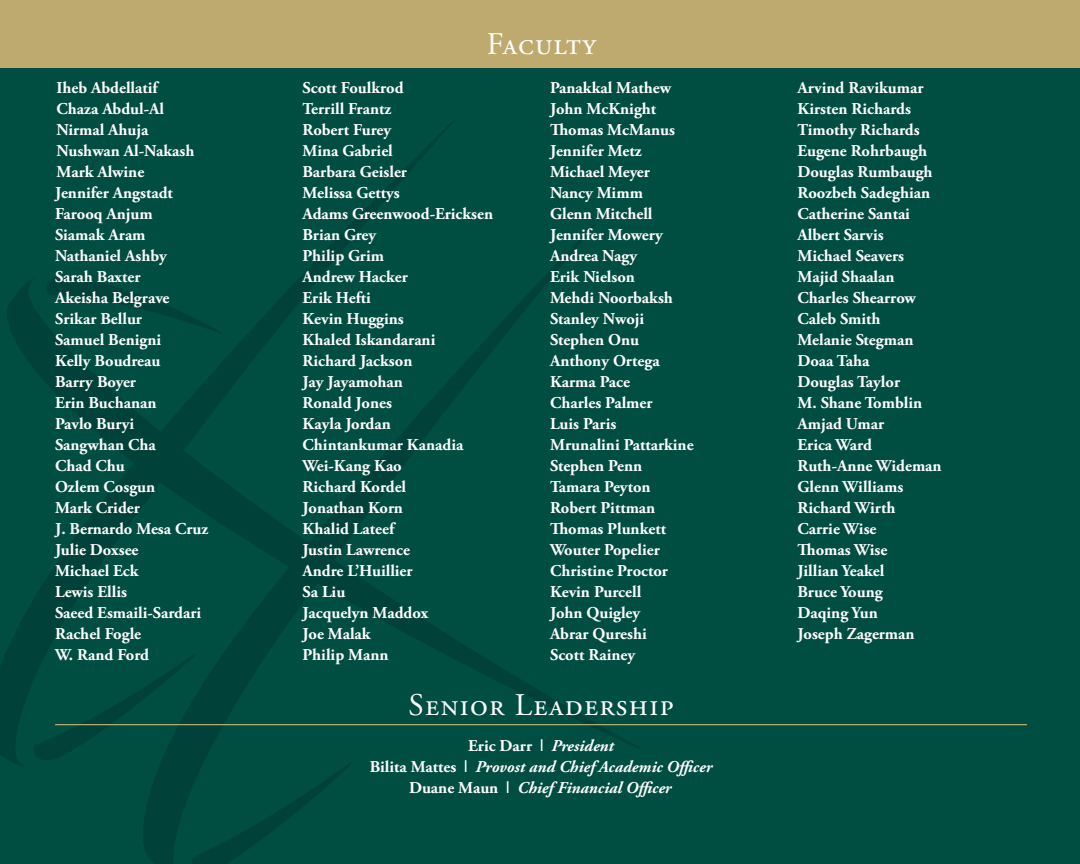
<style>
.page{position:relative;width:1080px;height:864px;background:#004d42}
.page>*{position:absolute;margin:0;border:0;box-sizing:border-box;transform-origin:0 0}
.Headers{font:31.5px "Adobe Garamond Pro";letter-spacing:.04em;color:#fff}
.Degree_heads_-_green{font:700 16.5px "Adobe Garamond Pro";color:#fff}
.Degree_heads_-_green-2{font:italic 700 16.5px "Adobe Garamond Pro";color:#fff}
.s1{font-style:normal}
.s2{font-family:"Helvetica Neue LT Std";font-weight:400;font-style:normal;font-stretch:condensed}
</style>
<div class="page">
<svg style="left:0;top:121px;width:641px;height:645px"></svg>
<svg style="left:44px;top:276px;width:178px;height:58px"></svg>
<svg style="left:32px;top:654px;width:320px;height:210px"></svg>
<div style="left:648px;top:0;width:432px;height:68px;background:#beaa6e"></div>
<div style="left:0;top:0;width:648px;height:68px;background:#beaa6e"></div>
<hr style="left:55px;top:724px;width:972px;height:1px;background:#ccb576">
<p class="Degree_heads_-_green" style="left:57px;top:78px;width:103px">Iheb Abdellatif</p>
<p class="Degree_heads_-_green" style="left:57px;top:99px;width:109px">Chaza Abdul-Al</p>
<p class="Degree_heads_-_green" style="left:57px;top:120px;width:93px">Nirmal Ahuja</p>
<p class="Degree_heads_-_green" style="left:57px;top:141px;width:139px">Nushwan Al-Nakash</p>
<p class="Degree_heads_-_green" style="left:57px;top:162px;width:89px">Mark Alwine</p>
<p class="Degree_heads_-_green" style="left:55px;top:183px;width:119px">Jennifer Angstadt</p>
<p class="Degree_heads_-_green" style="left:55px;top:204px;width:99px">Farooq Anjum</p>
<p class="Degree_heads_-_green" style="left:55px;top:225px;width:92px">Siamak Aram</p>
<p class="Degree_heads_-_green" style="left:55px;top:246px;width:113px">Nathaniel Ashby</p>
<p class="Degree_heads_-_green" style="left:55px;top:267px;width:87px">Sarah Baxter</p>
<p class="Degree_heads_-_green" style="left:55px;top:288px;width:116px">Akeisha Belgrave</p>
<p class="Degree_heads_-_green" style="left:55px;top:309px;width:89px">Srikar Bellur</p>
<p class="Degree_heads_-_green" style="left:55px;top:330px;width:108px">Samuel Benigni</p>
<p class="Degree_heads_-_green" style="left:55px;top:351px;width:107px">Kelly Boudreau</p>
<p class="Degree_heads_-_green" style="left:55px;top:372px;width:83px">Barry Boyer</p>
<p class="Degree_heads_-_green" style="left:55px;top:393px;width:103px">Erin Buchanan</p>
<p class="Degree_heads_-_green" style="left:55px;top:414px;width:81px">Pavlo Buryi</p>
<p class="Degree_heads_-_green" style="left:55px;top:435px;width:102px">Sangwhan Cha</p>
<p class="Degree_heads_-_green" style="left:55px;top:456px;width:71px">Chad Chu</p>
<p class="Degree_heads_-_green" style="left:55px;top:477px;width:102px">Ozlem Cosgun</p>
<p class="Degree_heads_-_green" style="left:55px;top:498px;width:86px">Mark Crider</p>
<p class="Degree_heads_-_green" style="left:55px;top:519px;width:155px">J. Bernardo Mesa Cruz</p>
<p class="Degree_heads_-_green" style="left:55px;top:540px;width:85px">Julie Doxsee</p>
<p class="Degree_heads_-_green" style="left:55px;top:561px;width:85px">Michael Eck</p>
<p class="Degree_heads_-_green" style="left:55px;top:582px;width:73px">Lewis Ellis</p>
<p class="Degree_heads_-_green" style="left:55px;top:603px;width:148px">Saeed Esmaili-Sardari</p>
<p class="Degree_heads_-_green" style="left:55px;top:624px;width:88px">Rachel Fogle</p>
<p class="Degree_heads_-_green" style="left:55px;top:645px;width:95px">W. Rand Ford</p>
<p class="Headers" style="left:487px;top:25px;width:111px">Faculty</p>
<p class="Degree_heads_-_green" style="left:303px;top:78px;width:103px">Scott Foulkrod</p>
<p class="Degree_heads_-_green" style="left:303px;top:99px;width:90px">Terrill Frantz</p>
<p class="Degree_heads_-_green" style="left:303px;top:120px;width:90px">Robert Furey</p>
<p class="Degree_heads_-_green" style="left:303px;top:141px;width:92px">Mina Gabriel</p>
<p class="Degree_heads_-_green" style="left:303px;top:162px;width:106px">Barbara Geisler</p>
<p class="Degree_heads_-_green" style="left:303px;top:183px;width:99px">Melissa Gettys</p>
<p class="Degree_heads_-_green" style="left:303px;top:204px;width:192px">Adams Greenwood-Ericksen</p>
<p class="Degree_heads_-_green" style="left:303px;top:225px;width:75px">Brian Grey</p>
<p class="Degree_heads_-_green" style="left:303px;top:246px;width:83px">Philip Grim</p>
<p class="Degree_heads_-_green" style="left:303px;top:267px;width:107px">Andrew Hacker</p>
<p class="Degree_heads_-_green" style="left:303px;top:288px;width:70px">Erik Hefti</p>
<p class="Degree_heads_-_green" style="left:303px;top:309px;width:103px">Kevin Huggins</p>
<p class="Degree_heads_-_green" style="left:303px;top:330px;width:134px">Khaled Iskandarani</p>
<p class="Degree_heads_-_green" style="left:303px;top:351px;width:111px">Richard Jackson</p>
<p class="Degree_heads_-_green" style="left:303px;top:372px;width:102px">Jay Jayamohan</p>
<p class="Degree_heads_-_green" style="left:303px;top:393px;width:91px">Ronald Jones</p>
<p class="Degree_heads_-_green" style="left:303px;top:414px;width:90px">Kayla Jordan</p>
<p class="Degree_heads_-_green" style="left:303px;top:435px;width:162px">Chintankumar Kanadia</p>
<p class="Degree_heads_-_green" style="left:303px;top:456px;width:101px">Wei-Kang Kao</p>
<p class="Degree_heads_-_green" style="left:303px;top:477px;width:105px">Richard Kordel</p>
<p class="Degree_heads_-_green" style="left:303px;top:498px;width:102px">Jonathan Korn</p>
<p class="Degree_heads_-_green" style="left:303px;top:519px;width:93px">Khalid Lateef</p>
<p class="Degree_heads_-_green" style="left:303px;top:540px;width:109px">Justin Lawrence</p>
<p class="Degree_heads_-_green" style="left:303px;top:561px;width:112px">Andre L’Huillier</p>
<p class="Degree_heads_-_green" style="left:303px;top:582px;width:44px">Sa Liu</p>
<p class="Degree_heads_-_green" style="left:303px;top:603px;width:127px">Jacquelyn Maddox</p>
<p class="Degree_heads_-_green" style="left:303px;top:624px;width:70px">Joe Malak</p>
<p class="Degree_heads_-_green" style="left:303px;top:645px;width:87px">Philip Mann</p>
<p class="Degree_heads_-_green" style="left:550px;top:78px;width:122px">Panakkal Mathew</p>
<p class="Degree_heads_-_green" style="left:550px;top:99px;width:108px">John McKnight</p>
<p class="Degree_heads_-_green" style="left:550px;top:120px;width:127px">Thomas McManus</p>
<p class="Degree_heads_-_green" style="left:550px;top:141px;width:93px">Jennifer Metz</p>
<p class="Degree_heads_-_green" style="left:550px;top:162px;width:101px">Michael Meyer</p>
<p class="Degree_heads_-_green" style="left:550px;top:183px;width:94px">Nancy Mimm</p>
<p class="Degree_heads_-_green" style="left:550px;top:204px;width:104px">Glenn Mitchell</p>
<p class="Degree_heads_-_green" style="left:550px;top:225px;width:114px">Jennifer Mowery</p>
<p class="Degree_heads_-_green" style="left:550px;top:246px;width:89px">Andrea Nagy</p>
<p class="Degree_heads_-_green" style="left:550px;top:267px;width:86px">Erik Nielson</p>
<p class="Degree_heads_-_green" style="left:550px;top:288px;width:124px">Mehdi Noorbaksh</p>
<p class="Degree_heads_-_green" style="left:550px;top:309px;width:96px">Stanley Nwoji</p>
<p class="Degree_heads_-_green" style="left:550px;top:330px;width:91px">Stephen Onu</p>
<p class="Degree_heads_-_green" style="left:550px;top:351px;width:111px">Anthony Ortega</p>
<p class="Degree_heads_-_green" style="left:550px;top:372px;width:81px">Karma Pace</p>
<p class="Degree_heads_-_green" style="left:550px;top:393px;width:104px">Charles Palmer</p>
<p class="Degree_heads_-_green" style="left:550px;top:414px;width:68px">Luis Paris</p>
<p class="Degree_heads_-_green" style="left:550px;top:435px;width:145px">Mrunalini Pattarkine</p>
<p class="Degree_heads_-_green" style="left:550px;top:456px;width:94px">Stephen Penn</p>
<p class="Degree_heads_-_green" style="left:550px;top:477px;width:102px">Tamara Peyton</p>
<p class="Degree_heads_-_green" style="left:550px;top:498px;width:107px">Robert Pittman</p>
<p class="Degree_heads_-_green" style="left:550px;top:519px;width:118px">Thomas Plunkett</p>
<p class="Degree_heads_-_green" style="left:550px;top:540px;width:111px">Wouter Popelier</p>
<p class="Degree_heads_-_green" style="left:550px;top:561px;width:119px">Christine Proctor</p>
<p class="Degree_heads_-_green" style="left:550px;top:582px;width:93px">Kevin Purcell</p>
<p class="Degree_heads_-_green" style="left:550px;top:603px;width:92px">John Quigley</p>
<p class="Degree_heads_-_green" style="left:550px;top:624px;width:98px">Abrar Qureshi</p>
<p class="Degree_heads_-_green" style="left:550px;top:645px;width:87px">Scott Rainey</p>
<p class="Headers" style="left:408px;top:686px;width:267px">Senior Leadership</p>
<p class="Degree_heads_-_green-2" style="left:468px;top:736px;width:147px"><span class="s1">Eric Darr</span> <span class="s2">I</span> President</p>
<p class="Degree_heads_-_green-2" style="left:370px;top:757px;width:344px"><span class="s1">Bilita Mattes</span> <span class="s2">I</span> Provost and Chief Academic Officer</p>
<p class="Degree_heads_-_green-2" style="left:409px;top:778px;width:264px"><span class="s1">Duane Maun</span> <span class="s2">I</span> Chief Financial Officer</p>
<p class="Degree_heads_-_green" style="left:798px;top:78px;width:127px">Arvind Ravikumar</p>
<p class="Degree_heads_-_green" style="left:798px;top:99px;width:115px">Kirsten Richards</p>
<p class="Degree_heads_-_green" style="left:798px;top:120px;width:124px">Timothy Richards</p>
<p class="Degree_heads_-_green" style="left:798px;top:141px;width:131px">Eugene Rohrbaugh</p>
<p class="Degree_heads_-_green" style="left:798px;top:162px;width:137px">Douglas Rumbaugh</p>
<p class="Degree_heads_-_green" style="left:798px;top:183px;width:134px">Roozbeh Sadeghian</p>
<p class="Degree_heads_-_green" style="left:798px;top:204px;width:114px">Catherine Santai</p>
<p class="Degree_heads_-_green" style="left:798px;top:225px;width:88px">Albert Sarvis</p>
<p class="Degree_heads_-_green" style="left:798px;top:246px;width:108px">Michael Seavers</p>
<p class="Degree_heads_-_green" style="left:798px;top:267px;width:99px">Majid Shaalan</p>
<p class="Degree_heads_-_green" style="left:798px;top:288px;width:120px">Charles Shearrow</p>
<p class="Degree_heads_-_green" style="left:798px;top:309px;width:85px">Caleb Smith</p>
<p class="Degree_heads_-_green" style="left:798px;top:330px;width:117px">Melanie Stegman</p>
<p class="Degree_heads_-_green" style="left:798px;top:351px;width:73px">Doaa Taha</p>
<p class="Degree_heads_-_green" style="left:798px;top:372px;width:104px">Douglas Taylor</p>
<p class="Degree_heads_-_green" style="left:798px;top:393px;width:126px">M. Shane Tomblin</p>
<p class="Degree_heads_-_green" style="left:798px;top:414px;width:88px">Amjad Umar</p>
<p class="Degree_heads_-_green" style="left:798px;top:435px;width:76px">Erica Ward</p>
<p class="Degree_heads_-_green" style="left:798px;top:456px;width:146px">Ruth-Anne Wideman</p>
<p class="Degree_heads_-_green" style="left:798px;top:477px;width:107px">Glenn Williams</p>
<p class="Degree_heads_-_green" style="left:798px;top:498px;width:99px">Richard Wirth</p>
<p class="Degree_heads_-_green" style="left:798px;top:519px;width:80px">Carrie Wise</p>
<p class="Degree_heads_-_green" style="left:798px;top:540px;width:91px">Thomas Wise</p>
<p class="Degree_heads_-_green" style="left:798px;top:561px;width:88px">Jillian Yeakel</p>
<p class="Degree_heads_-_green" style="left:798px;top:582px;width:87px">Bruce Young</p>
<p class="Degree_heads_-_green" style="left:798px;top:603px;width:82px">Daqing Yun</p>
<p class="Degree_heads_-_green" style="left:798px;top:624px;width:118px">Joseph Zagerman</p>
</div>
